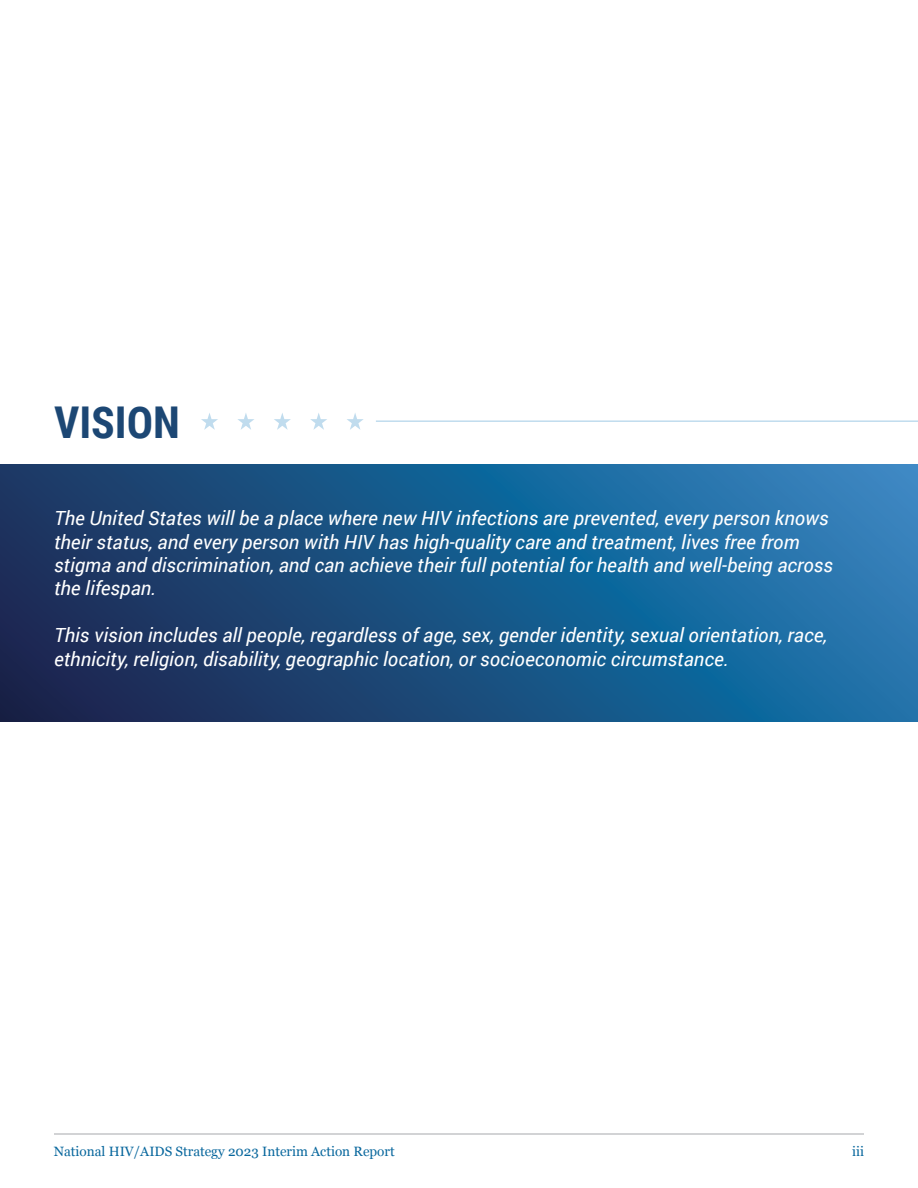
<style>
.page{position:relative;width:918px;height:1188px;background:#fff}
.page>*{position:absolute;margin:0;border:0;box-sizing:border-box;transform-origin:0 0}
.t1{font:700 43.8px "Roboto Condensed";color:#1c4774}
.t2{font:italic 19.5px/23.4px "Roboto";color:#fff}
.t3{font:13.5px "Georgia";color:#08679d}
</style>
<div class="page">
<hr style="left:54px;top:1134px;width:810px;height:1px;background:#a7a9ac">
<svg style="left:0;top:465px;width:918px;height:256px;background:#1b5587"></svg>
<svg style="left:201px;top:413px;width:17px;height:17px"></svg>
<svg style="left:237px;top:413px;width:17px;height:17px"></svg>
<svg style="left:274px;top:413px;width:17px;height:17px"></svg>
<svg style="left:310px;top:413px;width:17px;height:17px"></svg>
<svg style="left:347px;top:413px;width:17px;height:17px"></svg>
<hr style="left:376px;top:420px;width:542px;height:2px;background:#c0dcee">
<h2 class="t1" style="left:54px;top:392px;width:128px">VISION</h2>
<p class="t2" style="left:54px;top:506px;width:781px">The United States will be a place where new HIV infections are prevented, every person knows their status, and every person with HIV has high-quality care and treatment, lives free from stigma and discrimination, and can achieve their full potential for health and well-being across the lifespan.</p>
<p class="t2" style="left:54px;top:623px;width:775px">This vision includes all people, regardless of age, sex, gender identity, sexual orientation, race, ethnicity, religion, disability, geographic location, or socioeconomic circumstance.</p>
<p class="t3" style="left:54px;top:1142px;width:342px">National HIV/AIDS Strategy 2023 Interim Action Report</p>
<p class="t3" style="left:852px;top:1142px;width:13px">iii</p>
</div>
